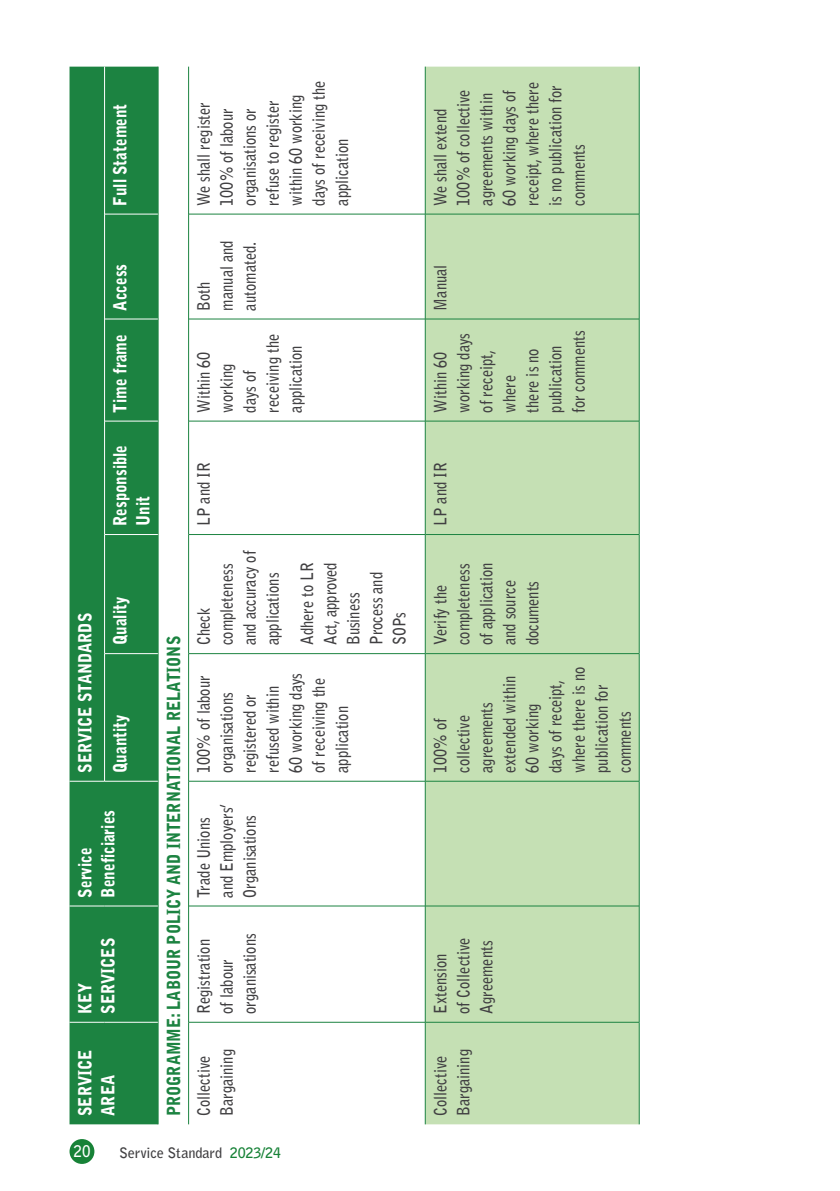
<style>
.page{position:relative;width:840px;height:1191px;background:#fff}
.page>*{position:absolute;margin:0;border:0;box-sizing:border-box;transform-origin:0 0}
.t1{font:900 18px/23px "Bell Gothic Std";color:#fff;scale:.85 1}
.t2{font:900 18px "Bell Gothic Std";color:#1c8341;scale:.85 1}
.t3{font:700 17px/23px "Bell Gothic Std";color:#414042;scale:.85 1}
.t4{font:700 16px "Bell Gothic Std";color:#fff;scale:.95 1}
.t5{font:700 14.4px "Bell Gothic Std";letter-spacing:-.01em;color:#414042}
.s1{color:#178237}
</style>
<div class="page">
<div style="left:69px;top:1139px;width:25px;height:25px;background:#178237;border-radius:50%"></div>
<div style="left:69px;top:67px;width:89px;height:1057px;background:#1c8341"></div>
<div style="left:425px;top:67px;width:213px;height:1057px;background:#c5e0b4"></div>
<hr style="left:158px;top:1022px;width:1px;height:102px;background:#1c8341">
<hr style="left:158px;top:906px;width:1px;height:116px;background:#1c8341">
<hr style="left:158px;top:781px;width:1px;height:125px;background:#1c8341">
<hr style="left:158px;top:653px;width:1px;height:128px;background:#1c8341">
<hr style="left:158px;top:534px;width:1px;height:119px;background:#1c8341">
<hr style="left:158px;top:421px;width:1px;height:113px;background:#1c8341">
<hr style="left:158px;top:319px;width:1px;height:102px;background:#1c8341">
<hr style="left:158px;top:214px;width:1px;height:105px;background:#1c8341">
<hr style="left:158px;top:67px;width:1px;height:147px;background:#1c8341">
<hr style="left:188px;top:1022px;width:1px;height:102px;background:#1c8341">
<hr style="left:188px;top:906px;width:1px;height:116px;background:#1c8341">
<hr style="left:189px;top:1022px;width:236px;height:1px;background:#1c8341">
<hr style="left:188px;top:781px;width:1px;height:125px;background:#1c8341">
<hr style="left:189px;top:905px;width:236px;height:1px;background:#1c8341">
<hr style="left:188px;top:653px;width:1px;height:128px;background:#1c8341">
<hr style="left:189px;top:781px;width:236px;height:1px;background:#1c8341">
<hr style="left:188px;top:534px;width:1px;height:119px;background:#1c8341">
<hr style="left:189px;top:653px;width:236px;height:1px;background:#1c8341">
<hr style="left:188px;top:421px;width:1px;height:113px;background:#1c8341">
<hr style="left:189px;top:534px;width:236px;height:1px;background:#1c8341">
<hr style="left:188px;top:319px;width:1px;height:102px;background:#1c8341">
<hr style="left:189px;top:421px;width:236px;height:1px;background:#1c8341">
<hr style="left:188px;top:214px;width:1px;height:105px;background:#1c8341">
<hr style="left:189px;top:319px;width:236px;height:1px;background:#1c8341">
<hr style="left:188px;top:67px;width:1px;height:147px;background:#1c8341">
<hr style="left:189px;top:214px;width:236px;height:1px;background:#1c8341">
<hr style="left:424px;top:1022px;width:1px;height:102px;background:#1c8341">
<hr style="left:424px;top:906px;width:1px;height:116px;background:#1c8341">
<hr style="left:425px;top:1022px;width:213px;height:1px;background:#1c8341">
<hr style="left:424px;top:781px;width:1px;height:125px;background:#1c8341">
<hr style="left:425px;top:905px;width:213px;height:1px;background:#1c8341">
<hr style="left:424px;top:653px;width:1px;height:128px;background:#1c8341">
<hr style="left:425px;top:781px;width:213px;height:1px;background:#1c8341">
<hr style="left:424px;top:534px;width:1px;height:119px;background:#1c8341">
<hr style="left:425px;top:653px;width:213px;height:1px;background:#1c8341">
<hr style="left:424px;top:421px;width:1px;height:113px;background:#1c8341">
<hr style="left:425px;top:534px;width:213px;height:1px;background:#1c8341">
<hr style="left:424px;top:319px;width:1px;height:102px;background:#1c8341">
<hr style="left:425px;top:421px;width:213px;height:1px;background:#1c8341">
<hr style="left:424px;top:214px;width:1px;height:105px;background:#1c8341">
<hr style="left:425px;top:319px;width:213px;height:1px;background:#1c8341">
<hr style="left:424px;top:67px;width:1px;height:147px;background:#1c8341">
<hr style="left:425px;top:214px;width:213px;height:1px;background:#1c8341">
<hr style="left:638px;top:1022px;width:1px;height:102px;background:#1c8341">
<hr style="left:638px;top:906px;width:1px;height:116px;background:#1c8341">
<hr style="left:638px;top:781px;width:1px;height:125px;background:#1c8341">
<hr style="left:638px;top:653px;width:1px;height:128px;background:#1c8341">
<hr style="left:638px;top:534px;width:1px;height:119px;background:#1c8341">
<hr style="left:638px;top:421px;width:1px;height:113px;background:#1c8341">
<hr style="left:638px;top:319px;width:1px;height:102px;background:#1c8341">
<hr style="left:638px;top:214px;width:1px;height:105px;background:#1c8341">
<hr style="left:638px;top:67px;width:1px;height:147px;background:#1c8341">
<hr style="left:69px;top:1022px;width:35px;height:1px;background:#fff">
<hr style="left:69px;top:905px;width:35px;height:1px;background:#fff">
<hr style="left:104px;top:1022px;width:54px;height:1px;background:#fff">
<hr style="left:104px;top:905px;width:54px;height:1px;background:#fff">
<hr style="left:69px;top:781px;width:35px;height:1px;background:#fff">
<hr style="left:104px;top:653px;width:1px;height:128px;background:#fff">
<hr style="left:105px;top:781px;width:53px;height:1px;background:#fff">
<hr style="left:104px;top:534px;width:1px;height:119px;background:#fff">
<hr style="left:105px;top:653px;width:53px;height:1px;background:#fff">
<hr style="left:104px;top:421px;width:1px;height:113px;background:#fff">
<hr style="left:105px;top:534px;width:53px;height:1px;background:#fff">
<hr style="left:104px;top:319px;width:1px;height:102px;background:#fff">
<hr style="left:105px;top:421px;width:53px;height:1px;background:#fff">
<hr style="left:104px;top:214px;width:1px;height:105px;background:#fff">
<hr style="left:105px;top:319px;width:53px;height:1px;background:#fff">
<hr style="left:104px;top:67px;width:1px;height:147px;background:#fff">
<hr style="left:105px;top:214px;width:53px;height:1px;background:#fff">
<p class="t1" style="left:109px;top:206px;width:121px;rotate:-90deg">Full Statement</p>
<p class="t1" style="left:109px;top:310px;width:56px;rotate:-90deg">Access</p>
<p class="t1" style="left:109px;top:412px;width:93px;rotate:-90deg">Time frame</p>
<p class="t1" style="left:109px;top:526px;width:97px;rotate:-90deg">Responsible<br>Unit</p>
<p class="t1" style="left:109px;top:645px;width:59px;rotate:-90deg">Quality</p>
<p class="t1" style="left:68px;top:772px;width:189px;line-height:35px;rotate:-90deg">SERVICE STANDARDS<br>Quantity</p>
<p class="t1" style="left:74px;top:897px;width:105px;rotate:-90deg">Service<br>Beneficiaries</p>
<p class="t1" style="left:74px;top:1013px;width:91px;rotate:-90deg">KEY<br>SERVICES</p>
<p class="t1" style="left:74px;top:1115px;width:80px;rotate:-90deg">SERVICE<br>AREA</p>
<p class="t3" style="left:192px;top:206px;width:149px;rotate:-90deg">We shall register<br>100% of labour organisations or refuse to register within 60 working days of receiving the application</p>
<p class="t3" style="left:192px;top:310px;width:84px;rotate:-90deg">Both manual and automated.</p>
<p class="t3" style="left:192px;top:412px;width:94px;rotate:-90deg">Within 60 working days of receiving the application</p>
<p class="t2" style="left:163px;top:1115px;width:566px;rotate:-90deg">PROGRAMME: LABOUR POLICY AND INTERNATIONAL RELATIONS</p>
<p class="t3" style="left:192px;top:526px;width:76px;rotate:-90deg">LP and IR</p>
<p class="t3" style="left:192px;top:645px;width:113px;rotate:-90deg">Check completeness and accuracy of applications</p>
<p class="t3" style="left:295px;top:645px;width:99px;rotate:-90deg">Adhere to LR<br>Act, approved<br>Business<br>Process and<br>SOPs</p>
<p class="t3" style="left:192px;top:772px;width:119px;rotate:-90deg">100% of labour organisations registered or refused within<br>60 working days of receiving the application</p>
<p class="t3" style="left:192px;top:897px;width:112px;rotate:-90deg">Trade Unions and Employers’<br>Organisations</p>
<p class="t3" style="left:192px;top:1013px;width:96px;rotate:-90deg">Registration of labour organisations</p>
<p class="t3" style="left:192px;top:1115px;width:80px;rotate:-90deg">Collective<br>Bargaining</p>
<p class="t4" style="left:73px;top:1141px;width:19px">20</p>
<p class="t5" style="left:119px;top:1144px;width:163px">Service Standard <span class="s1">2023/24</span></p>
<p class="t3" style="left:428px;top:206px;width:147px;rotate:-90deg">We shall extend<br>100% of collective agreements within<br>60 working days of receipt, where there is no publication for comments</p>
<p class="t3" style="left:428px;top:310px;width:55px;rotate:-90deg">Manual</p>
<p class="t3" style="left:428px;top:412px;width:98px;rotate:-90deg">Within 60 working days of receipt, where<br>there is no publication for comments</p>
<p class="t3" style="left:428px;top:526px;width:76px;rotate:-90deg">LP and IR</p>
<p class="t3" style="left:428px;top:645px;width:99px;rotate:-90deg">Verify the completeness of application and source documents</p>
<p class="t3" style="left:428px;top:772px;width:126px;rotate:-90deg">100% of collective agreements extended within<br>60 working<br>days of receipt, where there is no publication for comments</p>
<p class="t3" style="left:428px;top:1013px;width:91px;rotate:-90deg">Extension of Collective<br>Agreements</p>
<p class="t3" style="left:428px;top:1115px;width:80px;rotate:-90deg">Collective<br>Bargaining</p>
</div>
